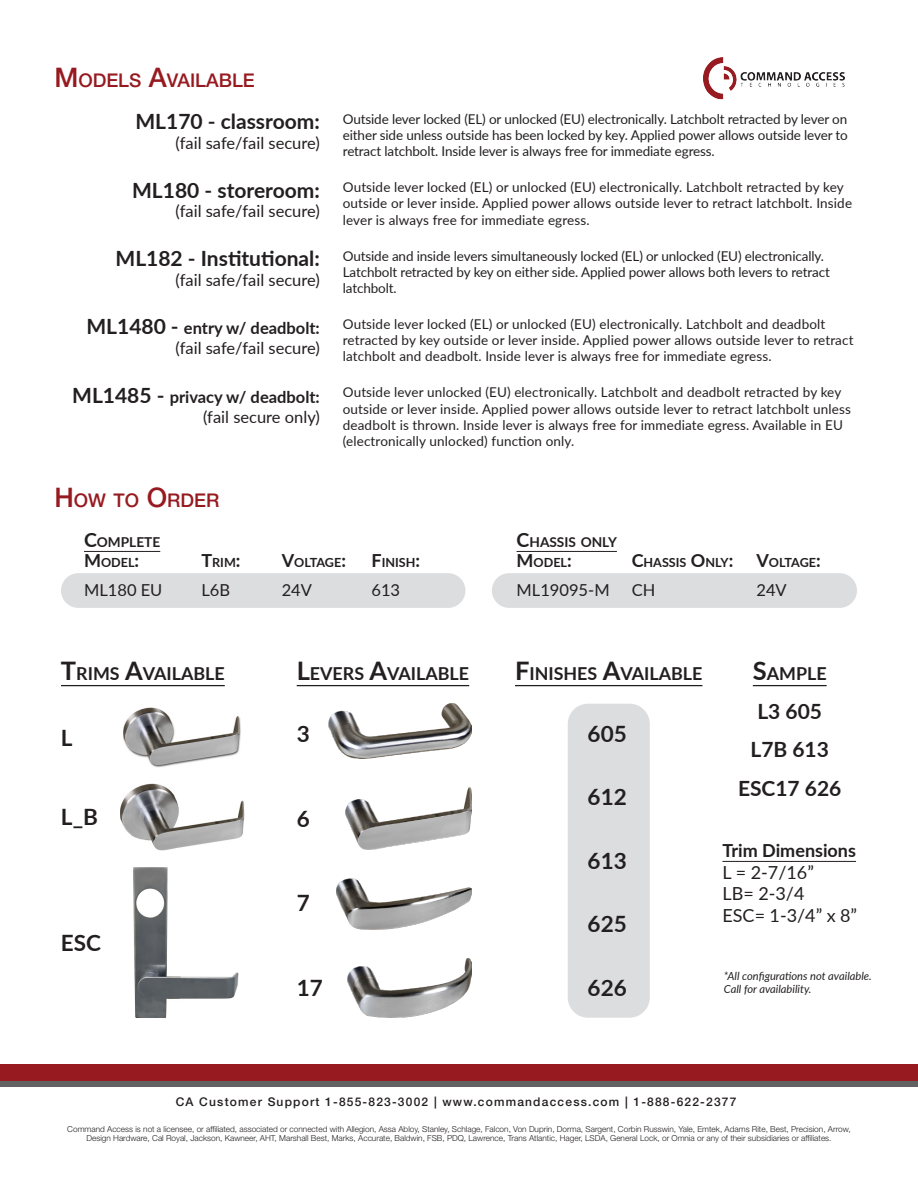
<style>
.page{position:relative;width:918px;height:1188px;background:#fff}
.page>*{position:absolute;margin:0;border:0;box-sizing:border-box;transform-origin:0 0}
.t1{font:700 22.5px "Lato";color:#231f20}
.t2{font:700 21px "Lato";color:#231f20}
.t3{font:500 18.9px "Helvetica Neue LT Std";color:#961a20}
.t4{font:18px "Lato";color:#231f20}
.t5{font:700 18px "Lato";color:#231f20}
.t6{font:700 17.85px "Lato";color:#231f20}
.t7{font:16.5px "Lato";color:#231f20}
.t8{font:700 16.5px "Lato";color:#231f20}
.t9{font:700 13.65px "Lato";color:#231f20}
.t10{font:13.5px/16.2px "Lato";letter-spacing:.01em;color:#231f20}
.t11{font:13.5px/16.2px "Lato";letter-spacing:-.01em;color:#231f20}
.t12{font:700 12.6px "Lato";color:#231f20}
.t13{font:500 12px "Helvetica Neue LT Std";letter-spacing:.1em;color:#231f20}
.t14{font:italic 11.1px "Lato";color:#231f20}
.t15{font:300 8.25px/9.9px "Helvetica Neue LT Std";color:#231f20;text-align:center}
.s1{font-size:27px}
.s2{font-size:21px}
.s3{font-size:19.5px}
.s4{font-size:18px}
.s5{font-size:25.5px}
</style>
<div class="page">
<img style="left:703px;top:57px;width:142px;height:43px">
<div style="left:0;top:1064px;width:918px;height:19px;background:#961a20"></div>
<div style="left:0;top:1081px;width:918px;height:6px;background:#626263"></div>
<hr style="left:297px;top:685px;width:172px;height:1px;background:#231f20">
<hr style="left:515px;top:685px;width:187px;height:1px;background:#231f20">
<hr style="left:61px;top:685px;width:164px;height:1px;background:#231f20">
<img style="left:336px;top:879px;width:135px;height:50px">
<img style="left:347px;top:959px;width:124px;height:59px">
<img style="left:346px;top:788px;width:125px;height:61px">
<img style="left:329px;top:704px;width:142px;height:55px">
<img style="left:120px;top:784px;width:124px;height:66px">
<img style="left:133px;top:867px;width:105px;height:151px">
<img style="left:123px;top:708px;width:117px;height:59px">
<div style="left:568px;top:704px;width:82px;height:314px;background:#dcdddf;border-radius:20px"></div>
<hr style="left:753px;top:685px;width:74px;height:1px;background:#231f20">
<hr style="left:723px;top:861px;width:133px;height:1px;background:#231f20">
<div style="left:61px;top:573px;width:404px;height:35px;background:#dcdddf;border-radius:17px"></div>
<div style="left:492px;top:573px;width:365px;height:35px;background:#dcdddf;border-radius:17px"></div>
<hr style="left:517px;top:551px;width:100px;height:1px;background:#231f20">
<hr style="left:84px;top:551px;width:76px;height:1px;background:#231f20">
<p class="t3" style="left:54px;top:69px;width:202px"><span class="s1">M</span>ODELS <span class="s1">A</span>VAILABLE</p>
<p class="t2" style="left:135px;top:106px;width:186px">ML170 - classroom:</p>
<p class="t7" style="left:176px;top:131px;width:146px">(fail safe/fail secure)</p>
<p class="t2" style="left:132px;top:175px;width:189px">ML180 - storeroom:</p>
<p class="t7" style="left:176px;top:200px;width:146px">(fail safe/fail secure)</p>
<p class="t2" style="left:116px;top:243px;width:206px">ML182 - Institutional:</p>
<p class="t7" style="left:176px;top:268px;width:146px">(fail safe/fail secure)</p>
<p class="t8" style="left:86px;top:316px;width:235px"><span class="s2">ML1480 -</span> entry w/ deadbolt:</p>
<p class="t7" style="left:176px;top:336px;width:146px">(fail safe/fail secure)</p>
<p class="t8" style="left:72px;top:385px;width:249px"><span class="s2">ML1485 -</span> privacy w/ deadbolt:</p>
<p class="t7" style="left:203px;top:405px;width:118px">(fail secure only)</p>
<p class="t3" style="left:54px;top:489px;width:165px"><span class="s1">H</span>OW TO <span class="s1">O</span>RDER</p>
<p class="t9" style="left:84px;top:532px;width:78px"><span class="s3">C</span>OMPLETE</p>
<p class="t10" style="left:343px;top:110px;width:506px;text-align:justify">Outside lever locked (EL) or unlocked (EU) electronically. Latchbolt retracted by lever on either side unless outside has been locked by key. Applied power allows outside lever to retract latchbolt. Inside lever is always free for immediate egress.</p>
<p class="t10" style="left:343px;top:179px;width:511px">Outside lever locked (EL) or unlocked (EU) electronically. Latchbolt retracted by key outside or lever inside. Applied power allows outside lever to retract latchbolt. Inside lever is always free for immediate egress.</p>
<p class="t11" style="left:343px;top:247px;width:489px">Outside and inside levers simultaneously locked (EL) or unlocked (EU) electronically.<br>Latchbolt retracted by key on either side. Applied power allows both levers to retract latchbolt.</p>
<p class="t10" style="left:343px;top:315px;width:512px">Outside lever locked (EL) or unlocked (EU) electronically. Latchbolt and deadbolt retracted by key outside or lever inside. Applied power allows outside lever to retract latchbolt and deadbolt. Inside lever is always free for immediate egress.</p>
<p class="t10" style="left:343px;top:384px;width:510px">Outside lever unlocked (EU) electronically. Latchbolt and deadbolt retracted by key outside or lever inside. Applied power allows outside lever to retract latchbolt unless deadbolt is thrown. Inside lever is always free for immediate egress. Available in EU (electronically unlocked) function only.</p>
<p class="t9" style="left:517px;top:532px;width:94px"><span class="s3">C</span>HASSIS ONLY</p>
<p class="t12" style="left:517px;top:553px;width:57px"><span class="s4">M</span>ODEL<span class="s4">:</span></p>
<p class="t12" style="left:632px;top:553px;width:103px"><span class="s4">C</span>HASSIS <span class="s4">O</span>NLY<span class="s4">:</span></p>
<p class="t12" style="left:756px;top:553px;width:66px"><span class="s4">V</span>OLTAGE<span class="s4">:</span></p>
<p class="t12" style="left:84px;top:553px;width:57px"><span class="s4">M</span>ODEL<span class="s4">:</span></p>
<p class="t12" style="left:201px;top:553px;width:41px"><span class="s4">T</span>RIM<span class="s4">:</span></p>
<p class="t12" style="left:282px;top:553px;width:66px"><span class="s4">V</span>OLTAGE<span class="s4">:</span></p>
<p class="t12" style="left:371px;top:553px;width:50px"><span class="s4">F</span>INISH<span class="s4">:</span></p>
<p class="t7" style="left:371px;top:579px;width:30px">613</p>
<p class="t7" style="left:84px;top:579px;width:80px">ML180 EU</p>
<p class="t7" style="left:201px;top:579px;width:30px">L6B</p>
<p class="t7" style="left:282px;top:579px;width:32px">24V</p>
<p class="t7" style="left:517px;top:579px;width:95px">ML19095-M</p>
<p class="t7" style="left:632px;top:579px;width:25px">CH</p>
<p class="t7" style="left:756px;top:579px;width:32px">24V</p>
<p class="t6" style="left:61px;top:660px;width:165px"><span class="s5">T</span>RIMS <span class="s5">A</span>VAILABLE</p>
<p class="t6" style="left:297px;top:660px;width:174px"><span class="s5">L</span>EVERS <span class="s5">A</span>VAILABLE</p>
<p class="t6" style="left:515px;top:660px;width:189px"><span class="s5">F</span>INISHES <span class="s5">A</span>VAILABLE</p>
<p class="t1" style="left:61px;top:721px;width:13px">L</p>
<p class="t1" style="left:588px;top:717px;width:41px">605</p>
<p class="t1" style="left:297px;top:717px;width:15px">3</p>
<p class="t1" style="left:61px;top:800px;width:38px">L_B</p>
<p class="t1" style="left:61px;top:926px;width:42px">ESC</p>
<p class="t1" style="left:297px;top:802px;width:15px">6</p>
<p class="t1" style="left:297px;top:887px;width:15px">7</p>
<p class="t1" style="left:297px;top:971px;width:28px">17</p>
<p class="t1" style="left:588px;top:781px;width:41px">612</p>
<p class="t1" style="left:588px;top:844px;width:41px">613</p>
<p class="t1" style="left:588px;top:908px;width:41px">625</p>
<p class="t1" style="left:588px;top:971px;width:41px">626</p>
<p class="t6" style="left:753px;top:660px;width:75px"><span class="s5">S</span>AMPLE</p>
<p class="t2" style="left:757px;top:696px;width:66px">L3 605</p>
<p class="t2" style="left:750px;top:734px;width:80px">L7B 613</p>
<p class="t2" style="left:738px;top:773px;width:105px">ESC17 626</p>
<p class="t5" style="left:723px;top:837px;width:135px">Trim Dimensions</p>
<p class="t4" style="left:723px;top:859px;width:93px">L = 2-7/16”</p>
<p class="t4" style="left:723px;top:881px;width:84px">LB= 2-3/4</p>
<p class="t4" style="left:723px;top:903px;width:136px">ESC= 1-3/4” x 8”</p>
<p class="t14" style="left:724px;top:968px;width:149px">*All configurations not available.</p>
<p class="t14" style="left:724px;top:981px;width:89px">Call for availability.</p>
<p class="t13" style="left:176px;top:1095px;width:562px">CA Customer Support 1-855-823-3002 | www.commandaccess.com | 1-888-622-2377</p>
<p class="t15" style="left:67px;top:1124px;width:785px">Command Access is not a licensee, or affiliated, associated or connected with Allegion, Assa Abloy, Stanley, Schlage, Falcon, Von Duprin, Dorma, Sargent, Corbin Russwin, Yale, Emtek, Adams Rite, Best, Precision, Arrow,<br>Design Hardware, Cal Royal, Jackson, Kawneer, AHT, Marshall Best, Marks, Accurate, Baldwin, FSB, PDQ, Lawrence, Trans Atlantic, Hager, LSDA, General Lock, or Omnia or any of their subsidiaries or affiliates.</p>
</div>
